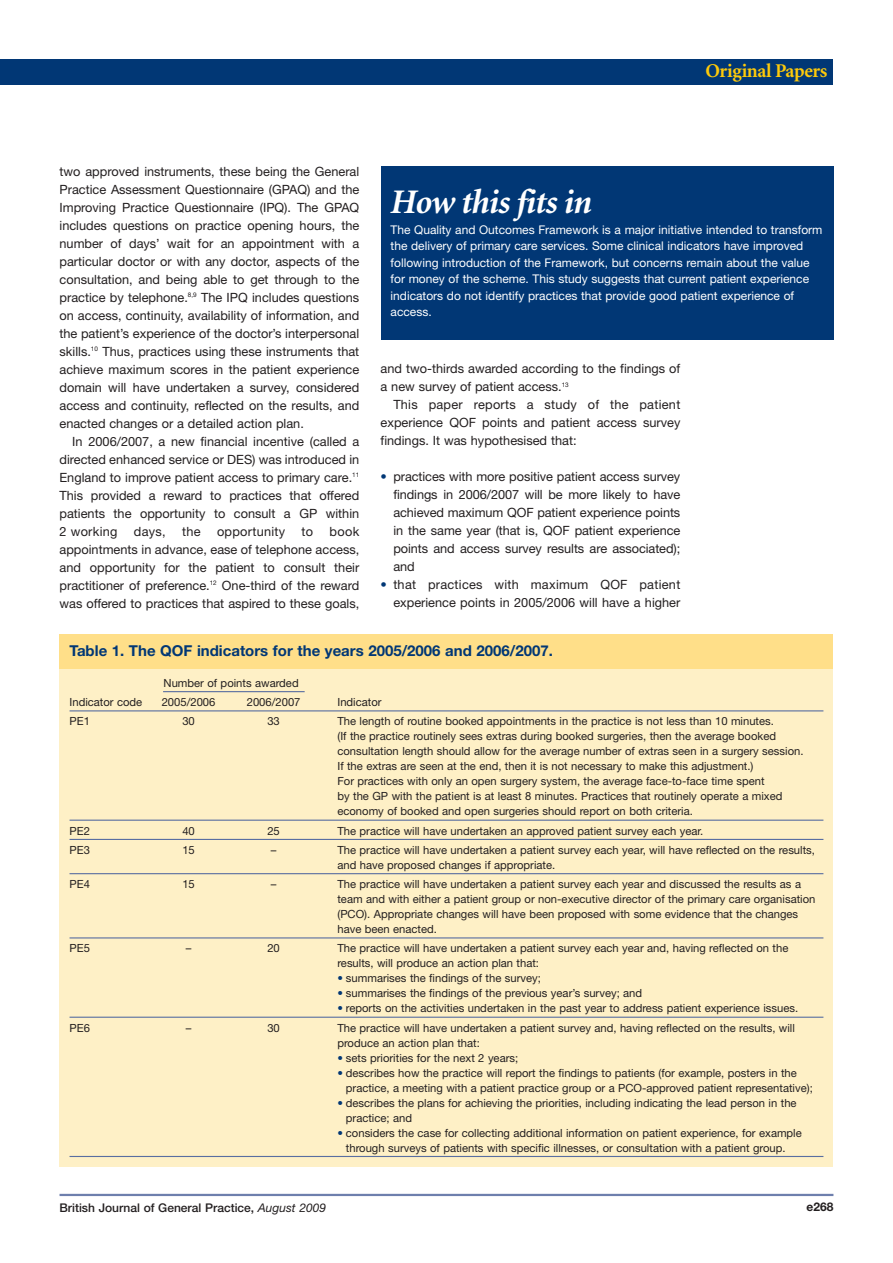
<style>
.page{position:relative;width:893px;height:1263px;background:#fff}
.page>*{position:absolute;margin:0;border:0;box-sizing:border-box;transform-origin:0 0}
.t1{font:italic 700 34.5px "Minion";letter-spacing:-.03em;color:#fff}
.t2{font:700 19.5px "Minion";letter-spacing:-.02em;color:#feca0a}
.t3{font:700 15px "Helvetica Neue";color:#013775}
.t4{font:12.75px/18px "Helvetica Neue";color:#231f20;text-align:justify}
.t5{font:12.75px "Helvetica Neue";letter-spacing:.02em;color:#231f20}
.t6{font:12px/16.5px "Helvetica Neue";color:#fff}
.t7{font:500 12px "Helvetica Neue";color:#231f20}
.t8{font:700 12px "Helvetica Neue";color:#231f20}
.t9{font:11.25px/15px "Helvetica Neue";color:#231f20}
.s1{color:#013775}
.s2{font-weight:400;font-style:italic}
</style>
<div class="page">
<hr style="left:60px;top:1194px;width:773px;height:2px;background:#6e7fad">
<div style="left:381px;top:167px;width:452px;height:173px;background:#013775"></div>
<div style="left:0;top:60px;width:833px;height:25px;background:#013775"></div>
<div style="left:60px;top:634px;width:773px;height:533px;background:#fef0c6"></div>
<hr style="left:163px;top:691px;width:142px;height:1px;background:#596ea1">
<hr style="left:70px;top:710px;width:753px;height:1px;background:#596ea1">
<hr style="left:70px;top:820px;width:753px;height:1px;background:#596ea1">
<hr style="left:70px;top:839px;width:753px;height:1px;background:#596ea1">
<hr style="left:70px;top:873px;width:753px;height:1px;background:#596ea1">
<hr style="left:70px;top:937px;width:753px;height:1px;background:#596ea1">
<hr style="left:70px;top:1017px;width:753px;height:1px;background:#596ea1">
<hr style="left:70px;top:1156px;width:753px;height:1px;background:#596ea1">
<div style="left:60px;top:634px;width:773px;height:34px;background:#ffdf89"></div>
<h2 class="t2" style="left:705px;top:63px;width:124px">Original Papers</h2>
<p class="t4" style="left:60px;top:164px;width:301px">two approved instruments, these being the General Practice Assessment Questionnaire (GPAQ) and the Improving Practice Questionnaire (IPQ). The GPAQ includes questions on practice opening hours, the number of days’ wait for an appointment with a particular doctor or with any doctor, aspects of the consultation, and being able to get through to the practice by telephone.<sup>8,9</sup> The IPQ includes questions on access, continuity, availability of information, and the patient’s experience of the doctor’s interpersonal skills.<sup>10</sup> Thus, practices using these instruments that achieve maximum scores in the patient experience domain will have undertaken a survey, considered access and continuity, reflected on the results, and enacted changes or a detailed action plan.</p>
<p class="t4" style="left:60px;top:434px;width:301px;text-indent:13px">In 2006/2007, a new financial incentive (called a directed enhanced service or DES) was introduced in England to improve patient access to primary care.<sup>11<br></sup>This provided a reward to practices that offered patients the opportunity to consult a GP within 2 working</p>
<p class="t4" style="left:60px;top:524px;width:301px;text-indent:270px">book appointments in advance, ease of telephone access, and opportunity for the patient to consult their practitioner of preference.<sup>12</sup> One-third of the reward was offered to practices that aspired to these goals,</p>
<p class="t4" style="left:134px;top:524px;width:33px">days,</p>
<p class="t4" style="left:182px;top:524px;width:20px">the</p>
<p class="t5" style="left:217px;top:527px;width:70px">opportunity</p>
<p class="t4" style="left:302px;top:524px;width:13px">to</p>
<h1 class="t1" style="left:391px;top:188px;width:203px">How this fits in</h1>
<p class="t6" style="left:391px;top:222px;width:433px">The Quality and Outcomes Framework is a major initiative intended to transform the delivery of primary care services. Some clinical indicators have improved following introduction of the Framework, but concerns remain about the value for money of the scheme. This study suggests that current patient experience indicators do not identify practices that provide good patient experience of access.</p>
<p class="t4" style="left:381px;top:361px;width:301px">and two-thirds awarded according to the findings of a new survey of patient access.<sup>13</sup></p>
<p class="t4" style="left:381px;top:397px;width:301px;text-indent:13px">This paper reports a study of the patient experience QOF points and patient access survey findings. It was hypothesised that:</p>
<p class="t4" style="left:393px;top:469px;width:288px;text-indent:-13px"><span class="s1">•</span> practices with more positive patient access survey findings in 2006/2007 will be more likely to have achieved maximum QOF patient experience points in the same year (that is, QOF patient experience points and access survey results are associated); and</p>
<p class="t4" style="left:381px;top:577px;width:301px;text-align:right"><span class="s1">•</span> that practices with maximum QOF patient experience points in 2005/2006 will have a higher</p>
<h3 class="t3" style="left:70px;top:645px;width:485px">Table 1. The QOF indicators for the years 2005/2006 and 2006/2007.</h3>
<p class="t9" style="left:164px;top:676px;width:137px">Number of points awarded</p>
<p class="t9" style="left:70px;top:696px;width:74px">Indicator code</p>
<p class="t9" style="left:162px;top:696px;width:55px">2005/2006</p>
<p class="t9" style="left:247px;top:696px;width:55px">2006/2007</p>
<p class="t9" style="left:337px;top:696px;width:46px">Indicator</p>
<p class="t9" style="left:70px;top:715px;width:22px">PE1</p>
<p class="t9" style="left:182px;top:715px;width:14px">30</p>
<p class="t9" style="left:267px;top:715px;width:14px">33</p>
<p class="t9" style="left:337px;top:715px;width:468px">The length of routine booked appointments in the practice is not less than 10 minutes.<br>(If the practice routinely sees extras during booked surgeries, then the average booked consultation length should allow for the average number of extras seen in a surgery session.<br>If the extras are seen at the end, then it is not necessary to make this adjustment.)<br>For practices with only an open surgery system, the average face-to-face time spent<br>by the GP with the patient is at least 8 minutes. Practices that routinely operate a mixed economy of booked and open surgeries should report on both criteria.</p>
<p class="t9" style="left:70px;top:824px;width:22px">PE2</p>
<p class="t9" style="left:182px;top:824px;width:14px">40</p>
<p class="t9" style="left:267px;top:824px;width:14px">25</p>
<p class="t9" style="left:337px;top:824px;width:367px">The practice will have undertaken an approved patient survey each year.</p>
<p class="t9" style="left:70px;top:843px;width:22px">PE3</p>
<p class="t9" style="left:182px;top:843px;width:14px">15</p>
<p class="t9" style="left:271px;top:843px;width:7px">–</p>
<p class="t9" style="left:337px;top:843px;width:479px">The practice will have undertaken a patient survey each year, will have reflected on the results, and have proposed changes if appropriate.</p>
<p class="t9" style="left:70px;top:878px;width:22px">PE4</p>
<p class="t9" style="left:182px;top:878px;width:14px">15</p>
<p class="t9" style="left:271px;top:878px;width:7px">–</p>
<p class="t9" style="left:337px;top:878px;width:479px">The practice will have undertaken a patient survey each year and discussed the results as a team and with either a patient group or non-executive director of the primary care organisation (PCO). Appropriate changes will have been proposed with some evidence that the changes have been enacted.</p>
<p class="t9" style="left:70px;top:942px;width:22px">PE5</p>
<p class="t9" style="left:186px;top:942px;width:7px">–</p>
<p class="t9" style="left:267px;top:942px;width:14px">20</p>
<p class="t9" style="left:337px;top:942px;width:453px">The practice will have undertaken a patient survey each year and, having reflected on the results, will produce an action plan that:</p>
<p class="t9" style="left:337px;top:972px;width:205px"><span class="s1">•</span> summarises the findings of the survey;</p>
<p class="t9" style="left:337px;top:987px;width:306px"><span class="s1">•</span> summarises the findings of the previous year’s survey; and</p>
<p class="t9" style="left:337px;top:1002px;width:462px"><span class="s1">•</span> reports on the activities undertaken in the past year to address patient experience issues.</p>
<p class="t9" style="left:70px;top:1021px;width:22px">PE6</p>
<p class="t9" style="left:186px;top:1021px;width:7px">–</p>
<p class="t9" style="left:267px;top:1021px;width:14px">30</p>
<p class="t9" style="left:337px;top:1021px;width:459px">The practice will have undertaken a patient survey and, having reflected on the results, will produce an action plan that:</p>
<p class="t9" style="left:337px;top:1051px;width:182px"><span class="s1">•</span> sets priorities for the next 2 years;</p>
<p class="t9" style="left:346px;top:1066px;width:468px;text-indent:-9px"><span class="s1">•</span> describes how the practice will report the findings to patients (for example, posters in the practice, a meeting with a patient practice group or a PCO-approved patient representative);</p>
<p class="t9" style="left:346px;top:1096px;width:452px;text-indent:-9px"><span class="s1">•</span> describes the plans for achieving the priorities, including indicating the lead person in the practice; and</p>
<p class="t9" style="left:346px;top:1126px;width:457px;text-indent:-9px"><span class="s1">•</span> considers the case for collecting additional information on patient experience, for example through surveys of patients with specific illnesses, or consultation with a patient group.</p>
<p class="t7" style="left:60px;top:1203px;width:268px">British Journal of General Practice, <span class="s2">August 2009</span></p>
<p class="t8" style="left:806px;top:1202px;width:28px">e268</p>
</div>
